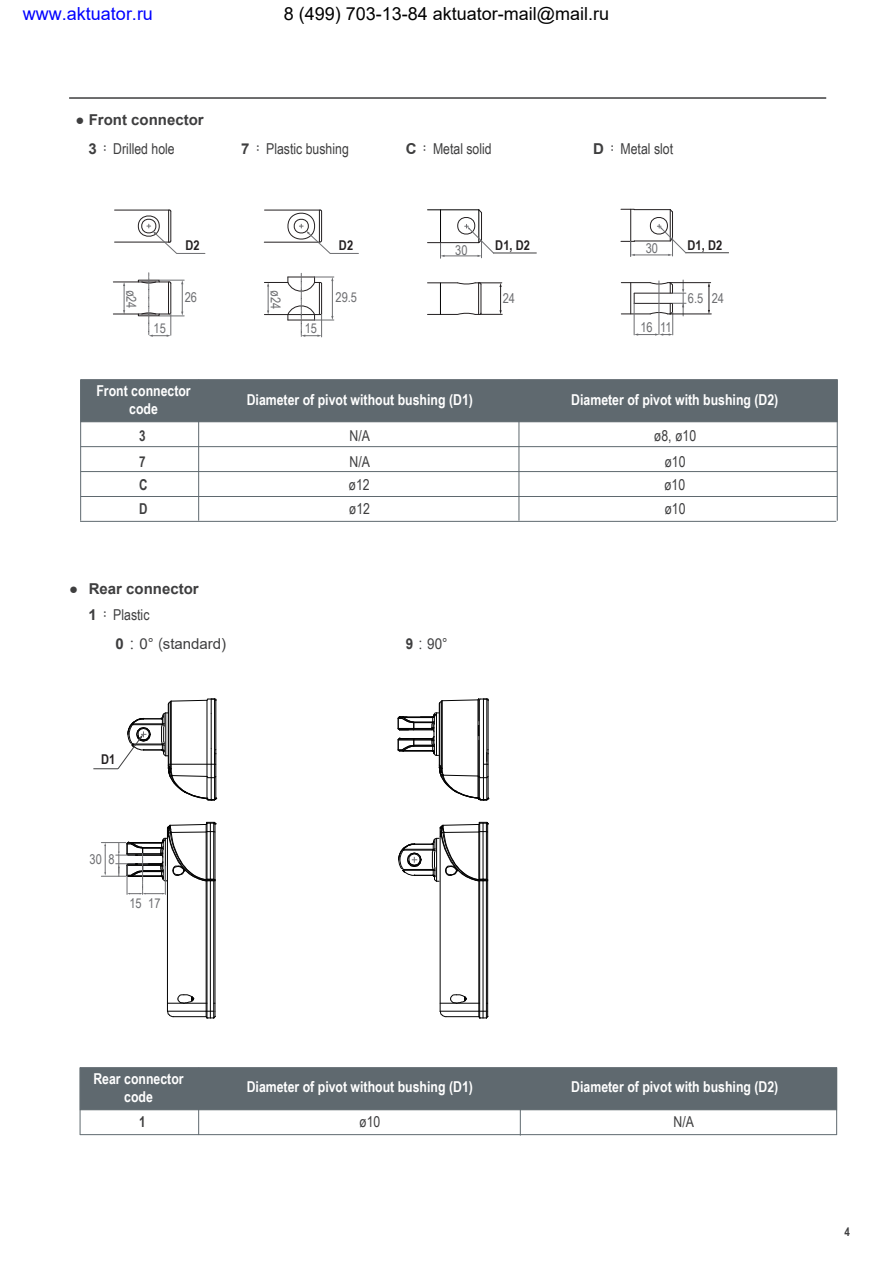
<style>
.page{position:relative;width:893px;height:1263px;background:#fff}
.page>*{position:absolute;margin:0;border:0;box-sizing:border-box;transform-origin:0 0}
.t1{font:18px "Arial";color:#000}
.t2{font:18px "Arial";color:#00f}
.t3{font:700 15px/18px "Arial Narrow";color:#fff;text-align:center}
.t4{font:15px/25.3px "Arial Narrow";color:#3e3e3f;text-align:center}
.t5{font:700 15px "Arial";color:#3e3e3f}
.t6{font:15px "Arial";color:#3e3e3f}
.t7{font:15px "Arial";color:#3e3e3f;scale:.89 1}
.t8{font:700 15px "Arial Narrow";color:#3e3e3f;scale:.95 1}
.t9{font:13.5px "Arial Narrow";color:#6c6d70}
.t10{font:700 13.5px "Arial Narrow";letter-spacing:.005em;color:#231f20}
.t11{font:700 12px "Arial Narrow";color:#3e3e3f}
.s1{font-family:"Arial";font-weight:700}
.s2{font-family:"Adobe Ming Std";font-weight:300}
.s3{font-weight:700}
.s4{font-family:"Microsoft Jheng Hei"}
</style>
<div class="page">
<hr style="left:69px;top:97px;width:757px;height:2px;background:#3e3e3f">
<div style="left:80px;top:379px;width:758px;height:43px;background:#5f696f;border:1px solid #5f696f"></div>
<hr style="left:837px;top:380px;width:1px;height:141px;background:#5f696f">
<hr style="left:80px;top:380px;width:1px;height:141px;background:#5f696f">
<hr style="left:198px;top:380px;width:1px;height:141px;background:#5f696f">
<hr style="left:81px;top:496px;width:756px;height:1px;background:#5f696f">
<hr style="left:81px;top:446px;width:756px;height:1px;background:#5f696f">
<hr style="left:81px;top:471px;width:756px;height:1px;background:#5f696f">
<hr style="left:519px;top:380px;width:1px;height:141px;background:#5f696f">
<hr style="left:80px;top:521px;width:756px;height:1px;background:#5f696f">
<div style="left:80px;top:1067px;width:757px;height:43px;background:#5f696f;border:1px solid #5f696f"></div>
<hr style="left:836px;top:1068px;width:1px;height:67px;background:#5f696f">
<hr style="left:80px;top:1068px;width:1px;height:67px;background:#5f696f">
<hr style="left:198px;top:1068px;width:1px;height:67px;background:#5f696f">
<hr style="left:80px;top:1134px;width:757px;height:1px;background:#5f696f">
<hr style="left:520px;top:1068px;width:1px;height:67px;background:#5f696f">
<hr style="left:634px;top:209px;width:36px;height:1px;background:#231f20">
<svg style="left:621px;top:209px;width:13px;height:1px"></svg>
<hr style="left:115px;top:210px;width:55px;height:1px;background:#231f20">
<hr style="left:115px;top:242px;width:55px;height:1px;background:#231f20">
<svg style="left:113px;top:273px;width:71px;height:64px"></svg>
<hr style="left:265px;top:210px;width:55px;height:1px;background:#231f20">
<hr style="left:264px;top:242px;width:56px;height:1px;background:#231f20">
<svg style="left:264px;top:273px;width:70px;height:64px"></svg>
<svg style="left:288px;top:209px;width:71px;height:45px"></svg>
<hr style="left:427px;top:210px;width:52px;height:1px;background:#030303">
<hr style="left:440px;top:210px;width:1px;height:33px;background:#030303">
<hr style="left:427px;top:242px;width:52px;height:1px;background:#231f20">
<hr style="left:427px;top:314px;width:30px;height:1px;background:#231f20">
<hr style="left:427px;top:283px;width:30px;height:1px;background:#231f20">
<hr style="left:444px;top:256px;width:34px;height:1px;background:#6c6d70">
<svg style="left:440px;top:243px;width:4px;height:15px"></svg>
<svg style="left:457px;top:282px;width:45px;height:33px"></svg>
<hr style="left:634px;top:241px;width:36px;height:1px;background:#231f20">
<hr style="left:630px;top:209px;width:1px;height:32px;background:#231f20">
<svg style="left:621px;top:280px;width:65px;height:56px"></svg>
<hr style="left:634px;top:255px;width:35px;height:1px;background:#6c6d70">
<svg style="left:621px;top:241px;width:14px;height:15px"></svg>
<hr style="left:440px;top:283px;width:1px;height:31px;background:#030303">
<svg style="left:708px;top:283px;width:2px;height:31px"></svg>
<hr style="left:669px;top:282px;width:42px;height:1px;background:#231f20">
<hr style="left:670px;top:314px;width:41px;height:1px;background:#231f20">
<hr style="left:685px;top:252px;width:44px;height:1px;background:#3e3e3f">
<svg style="left:650px;top:209px;width:36px;height:47px"></svg>
<hr style="left:493px;top:253px;width:44px;height:1px;background:#3e3e3f">
<svg style="left:458px;top:209px;width:36px;height:49px"></svg>
<svg style="left:138px;top:210px;width:67px;height:44px"></svg>
<hr style="left:167px;top:1003px;width:40px;height:1px;background:#030303">
<hr style="left:167px;top:1011px;width:43px;height:1px;background:#030303">
<hr style="left:173px;top:1016px;width:33px;height:1px;background:#030303">
<hr style="left:215px;top:881px;width:1px;height:130px;background:#030303">
<hr style="left:213px;top:823px;width:1px;height:194px;background:#030303">
<hr style="left:210px;top:823px;width:1px;height:195px;background:#030303">
<hr style="left:207px;top:823px;width:1px;height:195px;background:#030303">
<hr style="left:206px;top:881px;width:1px;height:130px;background:#030303">
<hr style="left:167px;top:828px;width:1px;height:183px;background:#030303">
<svg style="left:167px;top:1011px;width:7px;height:6px"></svg>
<svg style="left:178px;top:994px;width:16px;height:10px"></svg>
<svg style="left:206px;top:1011px;width:10px;height:8px"></svg>
<hr style="left:440px;top:1003px;width:40px;height:1px;background:#030303">
<hr style="left:440px;top:1011px;width:43px;height:1px;background:#030303">
<hr style="left:446px;top:1016px;width:33px;height:1px;background:#030303">
<hr style="left:487px;top:881px;width:1px;height:130px;background:#030303">
<hr style="left:486px;top:823px;width:1px;height:194px;background:#030303">
<hr style="left:483px;top:823px;width:1px;height:195px;background:#030303">
<hr style="left:479px;top:881px;width:1px;height:130px;background:#030303">
<hr style="left:440px;top:828px;width:1px;height:183px;background:#030303">
<svg style="left:440px;top:1011px;width:6px;height:6px"></svg>
<svg style="left:450px;top:994px;width:17px;height:10px"></svg>
<svg style="left:478px;top:1011px;width:11px;height:8px"></svg>
<svg style="left:398px;top:822px;width:91px;height:60px"></svg>
<hr style="left:478px;top:700px;width:1px;height:98px;background:#030303">
<hr style="left:442px;top:701px;width:1px;height:67px;background:#030303">
<hr style="left:441px;top:701px;width:1px;height:67px;background:#030303">
<hr style="left:439px;top:704px;width:1px;height:64px;background:#030303">
<hr style="left:488px;top:753px;width:1px;height:45px;background:#030303">
<hr style="left:487px;top:752px;width:1px;height:48px;background:#030303">
<hr style="left:483px;top:749px;width:1px;height:51px;background:#030303">
<hr style="left:479px;top:700px;width:1px;height:98px;background:#030303">
<svg style="left:439px;top:764px;width:50px;height:37px"></svg>
<svg style="left:93px;top:698px;width:124px;height:103px"></svg>
<svg style="left:398px;top:698px;width:91px;height:58px"></svg>
<svg style="left:101px;top:822px;width:116px;height:72px"></svg>
<p class="t2" style="left:23px;top:2px;width:132px">www.aktuator.ru</p>
<p class="t1" style="left:284px;top:2px;width:327px">8 (499) 703-13-84 aktuator-mail@mail.ru</p>
<p class="t5" style="left:75px;top:109px;width:130px">● Front connector</p>
<p class="t4" style="left:88px;top:135px;width:88px"><span class="s1">3</span><span class="s2">：</span>Drilled hole</p>
<p class="t4" style="left:241px;top:135px;width:109px"><span class="s1">7</span><span class="s2">：</span>Plastic bushing</p>
<p class="t4" style="left:406px;top:135px;width:88px"><span class="s1">C</span><span class="s2">：</span>Metal solid</p>
<p class="t4" style="left:593px;top:135px;width:81px"><span class="s1">D</span><span class="s2">：</span>Metal slot</p>
<p class="t9" style="left:141px;top:289px;width:21px;rotate:90deg">ø24</p>
<p class="t9" style="left:154px;top:318px;width:14px">15</p>
<p class="t10" style="left:185px;top:235px;width:16px">D2</p>
<p class="t10" style="left:495px;top:235px;width:36px">D1, D2</p>
<p class="t10" style="left:687px;top:235px;width:36px">D1, D2</p>
<p class="t10" style="left:339px;top:235px;width:16px">D2</p>
<p class="t9" style="left:455px;top:240px;width:14px">30</p>
<p class="t9" style="left:646px;top:238px;width:14px">30</p>
<p class="t9" style="left:285px;top:290px;width:21px;rotate:90deg">ø24</p>
<p class="t9" style="left:185px;top:287px;width:14px">26</p>
<p class="t9" style="left:336px;top:287px;width:23px">29.5</p>
<p class="t9" style="left:305px;top:318px;width:14px">15</p>
<p class="t9" style="left:503px;top:288px;width:14px">24</p>
<p class="t9" style="left:688px;top:289px;width:17px">6.5</p>
<p class="t9" style="left:640px;top:317px;width:33px">16 11</p>
<p class="t9" style="left:712px;top:288px;width:14px">24</p>
<p class="t3" style="left:96px;top:381px;width:96px">Front connector code</p>
<p class="t3" style="left:247px;top:390px;width:228px">Diameter of pivot without bushing (D1)</p>
<p class="t3" style="left:571px;top:390px;width:209px">Diameter of pivot with bushing (D2)</p>
<p class="t8" style="left:139px;top:425px;width:8px">3</p>
<p class="t8" style="left:139px;top:450px;width:8px">7</p>
<p class="t8" style="left:139px;top:497px;width:10px">D</p>
<p class="t8" style="left:139px;top:474px;width:10px">C</p>
<p class="t5" style="left:69px;top:578px;width:131px">● Rear connector</p>
<p class="t4" style="left:88px;top:601px;width:63px"><span class="s1">1</span><span class="s2">：</span>Plastic</p>
<p class="t6" style="left:115px;top:633px;width:112px"><span class="s3">0</span><span class="s4">：</span>0° <span class="s4">(</span>standard)</p>
<p class="t10" style="left:101px;top:748px;width:16px">D1</p>
<p class="t9" style="left:90px;top:849px;width:14px">30</p>
<p class="t9" style="left:108px;top:849px;width:8px">8</p>
<p class="t9" style="left:129px;top:893px;width:14px">15</p>
<p class="t9" style="left:148px;top:893px;width:14px">17</p>
<p class="t4" style="left:350px;top:423px;width:22px">N/A</p>
<p class="t4" style="left:350px;top:448px;width:22px">N/A</p>
<p class="t4" style="left:349px;top:495px;width:23px">ø12</p>
<p class="t4" style="left:349px;top:472px;width:23px">ø12</p>
<p class="t7" style="left:406px;top:634px;width:48px"><span class="s3">9</span><span class="s4">：</span>90°</p>
<p class="t4" style="left:654px;top:423px;width:44px">ø8, ø10 ø10</p>
<p class="t4" style="left:664px;top:495px;width:23px">ø10</p>
<p class="t4" style="left:664px;top:472px;width:23px">ø10</p>
<p class="t3" style="left:93px;top:1069px;width:92px">Rear connector code</p>
<p class="t3" style="left:247px;top:1077px;width:228px">Diameter of pivot without bushing (D1)</p>
<p class="t3" style="left:571px;top:1077px;width:209px">Diameter of pivot with bushing (D2)</p>
<p class="t8" style="left:139px;top:1110px;width:8px">1</p>
<p class="t4" style="left:359px;top:1108px;width:23px">ø10</p>
<p class="t4" style="left:674px;top:1108px;width:22px">N/A</p>
<p class="t11" style="left:844px;top:1223px;width:7px">4</p>
</div>
